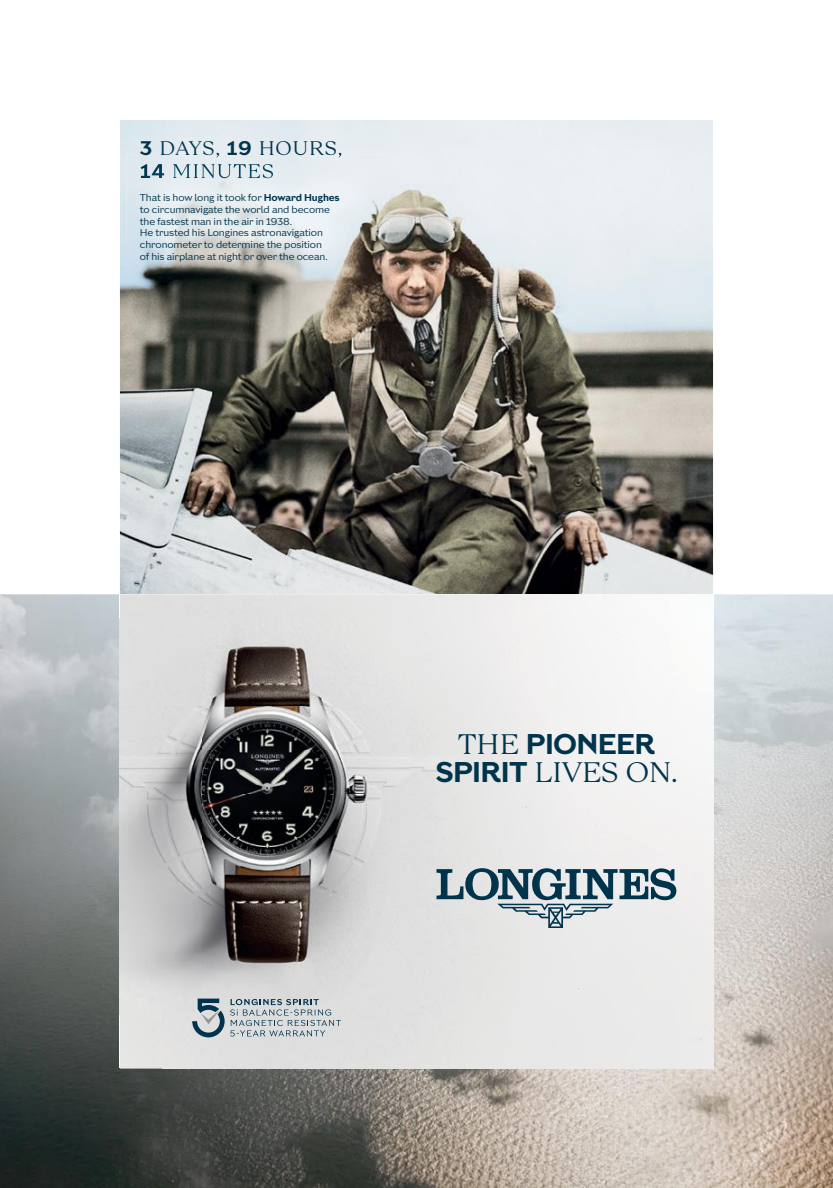
<style>
.page{position:relative;width:833px;height:1188px;background:#fff}
.page>*{position:absolute;margin:0;border:0;box-sizing:border-box;transform-origin:0 0}
.t1{font:27.5px "Longines Serif Text";color:#00344d}
.t2{font:700 27.5px "Longines Sans Headline";color:#00344d}
.t3{font:19.12px "Longines Serif Text";letter-spacing:.04em;color:#00344d}
.t4{font:9.75px/11.6px "Longines Sans Text";letter-spacing:-.01em;color:#00344d}
.s1{font-family:"Longines Sans Text";font-weight:700}
.s2{font-weight:700}
.s3{font-family:"Longines Serif Text";font-weight:400}
.s4{font-family:"Longines Sans Headline";font-weight:700}
</style>
<div class="page">
<img style="left:0;top:594px;width:833px;height:593px">
<img style="left:120px;top:594px;width:423px;height:43px">
<img style="left:543px;top:594px;width:170px;height:473px">
<div style="left:120px;top:1014px;width:42px;height:53px;background:#e5e5e3"></div>
<div style="left:409px;top:637px;width:92px;height:258px;background:#e6e6e5"></div>
<div style="left:501px;top:637px;width:43px;height:430px;background:#eae9e9"></div>
<div style="left:374px;top:895px;width:127px;height:172px;background:#e3e2e2"></div>
<div style="left:162px;top:1014px;width:212px;height:53px;background:#dfdfdf"></div>
<img style="left:120px;top:618px;width:289px;height:396px">
<img style="left:120px;top:120px;width:593px;height:474px">
<svg style="left:436px;top:867px;width:240px;height:60px;background:#a4b3ba"></svg>
<img style="left:127px;top:154px;width:262px;height:130px">
<img style="left:153px;top:154px;width:68px;height:3px">
<svg style="left:227px;top:154px;width:24px;height:1px"></svg>
<img style="left:253px;top:154px;width:88px;height:3px">
<img style="left:141px;top:164px;width:23px;height:14px">
<img style="left:166px;top:164px;width:107px;height:14px">
<svg style="left:192px;top:998px;width:149px;height:39px;background:#b1bbc0"></svg>
<h2 class="t3" style="left:140px;top:133px;width:204px"><span class="s1">3</span> DAYS, <span class="s1">19</span> HOURS,</h2>
<p class="t4" style="left:140px;top:191px;width:201px">That is how long it took for <span class="s2">Howard Hughes </span>to circumnavigate the world and become the fastest man in the air in 1938.<br>He trusted his Longines astronavigation chronometer to determine the position<br>of his airplane at night or over the ocean.</p>
<h1 class="t2" style="left:457px;top:721px;width:199px"><span class="s3">THE</span> PIONEER</h1>
<h1 class="t1" style="left:436px;top:749px;width:244px"><span class="s4">SPIRIT</span> LIVES ON.</h1>
</div>
